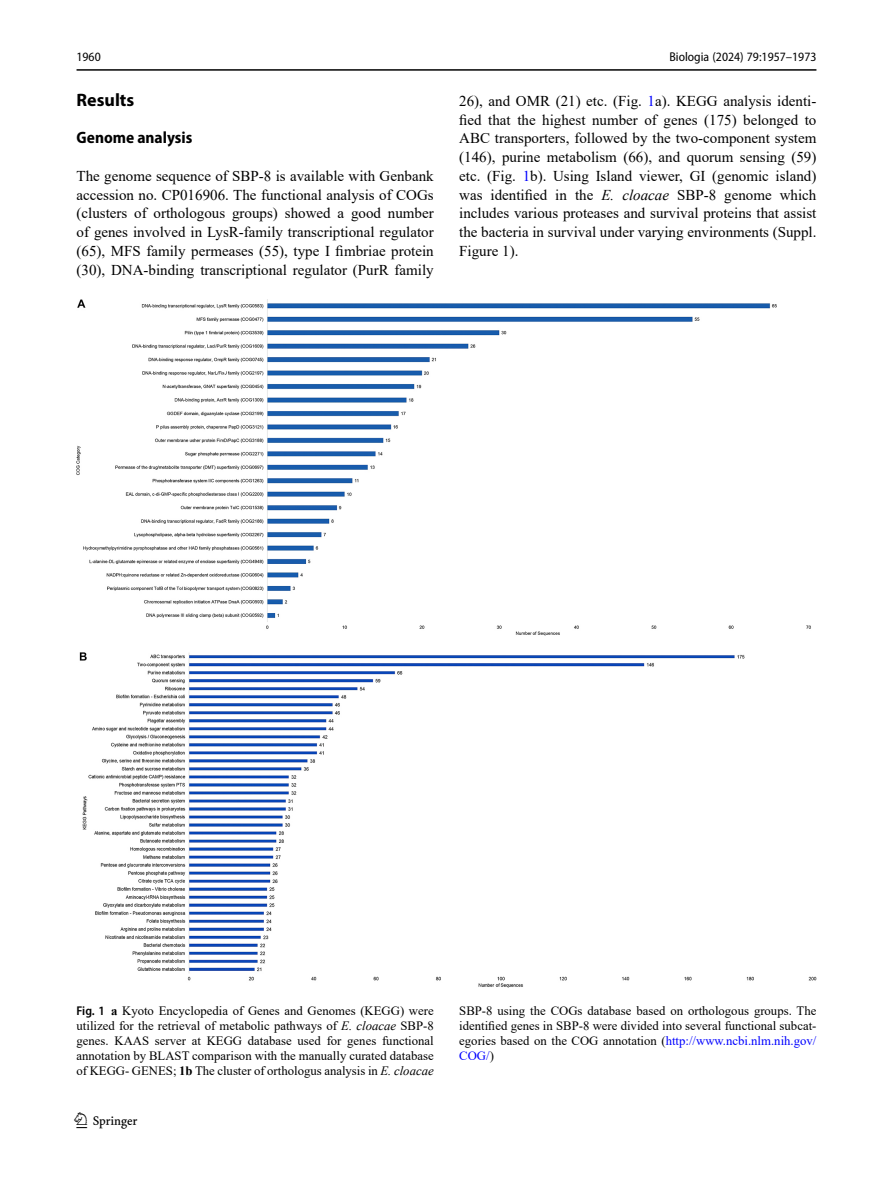
<style>
.page{position:relative;width:893px;height:1187px;background:#fff}
.page>*{position:absolute;margin:0;border:0;box-sizing:border-box;transform-origin:0 0}
.t1{font:22.5px "Springnew";color:#000}
.Head_1{font:700 18px "Myriad Pro";color:#000}
.Head_2_After_1{font:700 semi-condensed 16.5px "Myriad Pro";color:#000}
.Body_Text{font:15px/18.8px "Times New Roman";color:#000;text-align:justify}
.Figure_Caption{font:12.75px/15px "Times New Roman";color:#000;text-align:justify}
.t2{font:semi-condensed 12.75px "Myriad Pro";color:#000}
.s1{color:#00f}
.s2{font-style:italic}
.s3{font-family:"Myriad Pro";font-weight:600;font-stretch:semi-condensed}
.s4{font-weight:700}
</style>
<div class="page">
<hr style="left:77px;top:69px;width:739px;height:2px;background:#000">
<img style="left:77px;top:299px;width:739px;height:689px">
<p class="t2" style="left:77px;top:49px;width:26px">1960</p>
<p class="Head_1" style="left:77px;top:88px;width:59px">Results</p>
<p class="Head_2_After_1" style="left:77px;top:127px;width:117px">Genome analysis</p>
<p class="Body_Text" style="left:77px;top:166px;width:359px">The genome sequence of SBP-8 is available with Genbank accession no. CP016906. The functional analysis of COGs (clusters of orthologous groups) showed a good number of genes involved in LysR-family transcriptional regulator (65), MFS family permeases (55), type I fimbriae protein (30), DNA-binding transcriptional regulator (PurR family</p>
<p class="t2" style="left:669px;top:49px;width:148px">Biologia (2024) 79:1957–1973</p>
<p class="Body_Text" style="left:459px;top:91px;width:359px">26), and OMR (21) etc. (Fig. <span class="s1">1</span>a). KEGG analysis identi&shy;fied that the highest number of genes (175) belonged to ABC transporters, followed by the two-component system (146), purine metabolism (66), and quorum sensing (59) etc. (Fig. <span class="s1">1</span>b). Using Island viewer, GI (genomic island) was identified in the <span class="s2">E. cloacae</span> SBP-8 genome which includes various proteases and survival proteins that assist the bacteria in survival under varying environments (Suppl.<br>Figure 1).</p>
<p class="Figure_Caption" style="left:77px;top:1003px;width:359px"><span class="s3">Fig. 1</span> <span class="s4">a</span> Kyoto Encyclopedia of Genes and Genomes (KEGG) were utilized for the retrieval of metabolic pathways of <span class="s2">E. cloacae</span> SBP-8 genes. KAAS server at KEGG database used for genes functional annotation by BLAST comparison with the manually curated database of KEGG- GENES; <span class="s4">1b</span> The cluster of orthologus analysis in <span class="s2">E. cloacae</span></p>
<p class="Figure_Caption" style="left:459px;top:1003px;width:359px">SBP-8 using the COGs database based on orthologous groups. The identified genes in SBP-8 were divided into several functional subcat&shy;egories based on the COG annotation (<span class="s1">http://www.ncbi.nlm.nih.gov/ COG/</span>)</p>
<h1 class="t1" style="left:77px;top:1107px;width:63px">1 3</h1>
</div>
